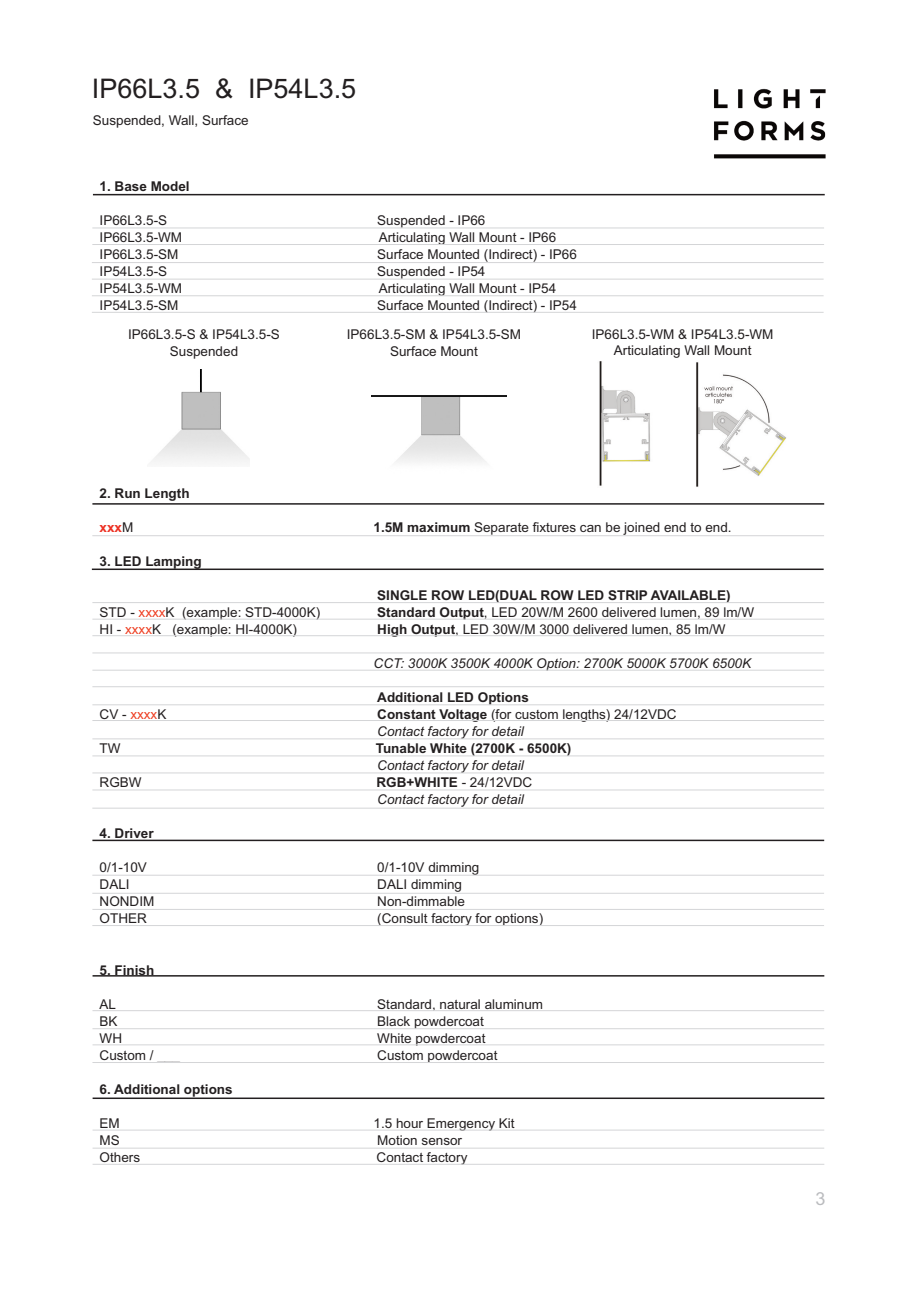
<style>
.page{position:relative;width:919px;height:1289px;background:#fff}
.page>*{position:absolute;margin:0;border:0;box-sizing:border-box;transform-origin:0 0}
.t1{font:27px "Arial";color:#231f20}
.t2{font:18px "Arial";color:#babbbe}
.t3{font:13.5px/16.2px "Arial";color:#231f20;text-align:center}
.t4{font:700 13.5px "Arial";color:#231f20}
.t5{font:italic 13.5px/17px "Arial";color:#231f20}
.t6{font:700 13.5px "Arial";color:#ed3225}
.s1{font-weight:400;color:#231f20}
.s2{font-weight:700}
.s3{color:#ee4125}
.s4{font-style:italic}
.s5{font-weight:700;font-style:normal}
.s6{font-style:normal}
</style>
<div class="page">
<img style="left:714px;top:88px;width:112px;height:71px">
<img style="left:372px;top:395px;width:134px;height:67px">
<img style="left:151px;top:370px;width:98px;height:92px">
<img style="left:599px;top:361px;width:187px;height:126px">
<hr style="left:92px;top:602px;width:732px;height:1px;background:#d4d5d7">
<hr style="left:92px;top:568px;width:731px;height:2px;background:#231f20">
<hr style="left:92px;top:619px;width:732px;height:1px;background:#d4d5d7">
<hr style="left:92px;top:635px;width:732px;height:1px;background:#d4d5d7">
<hr style="left:92px;top:652px;width:732px;height:1px;background:#d4d5d7">
<hr style="left:92px;top:670px;width:732px;height:1px;background:#d4d5d7">
<hr style="left:92px;top:686px;width:732px;height:1px;background:#d4d5d7">
<hr style="left:92px;top:704px;width:732px;height:1px;background:#d4d5d7">
<hr style="left:92px;top:720px;width:732px;height:1px;background:#d4d5d7">
<hr style="left:92px;top:738px;width:732px;height:1px;background:#d4d5d7">
<hr style="left:92px;top:755px;width:732px;height:1px;background:#d4d5d7">
<hr style="left:92px;top:772px;width:732px;height:1px;background:#d4d5d7">
<hr style="left:92px;top:789px;width:732px;height:1px;background:#d4d5d7">
<hr style="left:92px;top:875px;width:732px;height:1px;background:#d4d5d7">
<hr style="left:92px;top:839px;width:732px;height:2px;background:#231f20">
<hr style="left:92px;top:893px;width:732px;height:1px;background:#d4d5d7">
<hr style="left:92px;top:909px;width:732px;height:1px;background:#d4d5d7">
<hr style="left:92px;top:925px;width:732px;height:1px;background:#d4d5d7">
<hr style="left:92px;top:535px;width:732px;height:1px;background:#d4d5d7">
<hr style="left:92px;top:503px;width:732px;height:1px;background:#231f20">
<hr style="left:92px;top:228px;width:732px;height:1px;background:#d4d5d7">
<hr style="left:93px;top:194px;width:731px;height:1px;background:#231f20">
<hr style="left:92px;top:244px;width:732px;height:1px;background:#d4d5d7">
<hr style="left:92px;top:1010px;width:732px;height:1px;background:#d4d5d7">
<hr style="left:92px;top:975px;width:732px;height:1px;background:#231f20">
<hr style="left:92px;top:1028px;width:732px;height:1px;background:#d4d5d7">
<hr style="left:92px;top:1044px;width:732px;height:1px;background:#d4d5d7">
<hr style="left:92px;top:1062px;width:732px;height:1px;background:#d4d5d7">
<hr style="left:92px;top:1129px;width:732px;height:1px;background:#d4d5d7">
<hr style="left:93px;top:1097px;width:731px;height:1px;background:#231f20">
<hr style="left:92px;top:1147px;width:732px;height:1px;background:#d4d5d7">
<hr style="left:93px;top:1163px;width:731px;height:1px;background:#d4d5d7">
<hr style="left:92px;top:262px;width:731px;height:1px;background:#d4d5d7">
<hr style="left:92px;top:279px;width:731px;height:1px;background:#d4d5d7">
<hr style="left:92px;top:295px;width:731px;height:1px;background:#d4d5d7">
<hr style="left:92px;top:312px;width:731px;height:1px;background:#d4d5d7">
<hr style="left:92px;top:807px;width:732px;height:1px;background:#d4d5d7">
<h1 class="t1" style="left:92px;top:73px;width:266px">IP66L3.5 &amp; IP54L3.5</h1>
<p class="t3" style="left:93px;top:112px;width:157px">Suspended, Wall, Surface</p>
<p class="t4" style="left:100px;top:178px;width:92px">1. Base Model</p>
<p class="t3" style="left:100px;top:212px;width:69px">IP66L3.5-S</p>
<p class="t3" style="left:377px;top:212px;width:110px">Suspended - IP66</p>
<p class="t3" style="left:100px;top:229px;width:84px">IP66L3.5-WM</p>
<p class="t3" style="left:379px;top:229px;width:179px">Articulating Wall Mount - IP66</p>
<p class="t3" style="left:100px;top:246px;width:80px">IP66L3.5-SM</p>
<p class="t3" style="left:377px;top:246px;width:201px">Surface Mounted (Indirect) - IP66</p>
<p class="t3" style="left:100px;top:263px;width:69px">IP54L3.5-S</p>
<p class="t3" style="left:377px;top:263px;width:110px">Suspended - IP54</p>
<p class="t3" style="left:100px;top:280px;width:84px">IP54L3.5-WM</p>
<p class="t3" style="left:379px;top:280px;width:179px">Articulating Wall Mount - IP54</p>
<p class="t3" style="left:100px;top:297px;width:80px">IP54L3.5-SM</p>
<p class="t3" style="left:377px;top:297px;width:201px">Surface Mounted (Indirect) - IP54</p>
<p class="t3" style="left:128px;top:326px;width:153px">IP66L3.5-S &amp; IP54L3.5-S<br>Suspended</p>
<p class="t3" style="left:347px;top:326px;width:176px">IP66L3.5-SM &amp; IP54L3.5-SM<br>Surface Mount</p>
<p class="t3" style="left:592px;top:326px;width:183px">IP66L3.5-WM &amp; IP54L3.5-WM<br>Articulating Wall Mount</p>
<p class="t4" style="left:100px;top:485px;width:91px">2. Run Length</p>
<p class="t6" style="left:100px;top:519px;width:35px">xxx<span class="s1">M</span></p>
<p class="t3" style="left:373px;top:519px;width:359px"><span class="s2">1.5M maximum</span> Separate fixtures can be joined end to end.</p>
<p class="t4" style="left:100px;top:553px;width:104px">3. LED Lamping</p>
<p class="t4" style="left:377px;top:587px;width:355px">SINGLE ROW LED(DUAL ROW LED STRIP AVAILABLE)</p>
<p class="t3" style="left:100px;top:604px;width:222px">STD - <span class="s3">xxxx</span>K (example: STD-4000K)</p>
<p class="t3" style="left:377px;top:604px;width:378px"><span class="s2">Standard Output</span>, LED 20W/M 2600 delivered lumen, 89 lm/W</p>
<p class="t3" style="left:100px;top:621px;width:199px">HI - <span class="s3">xxxx</span>K (example: HI-4000K)</p>
<p class="t3" style="left:377px;top:621px;width:350px"><span class="s2">High Output</span>, LED 30W/M 3000 delivered lumen, 85 lm/W</p>
<p class="t5" style="left:373px;top:654px;width:379px">CCT: 3000K 3500K 4000K Option: 2700K 5000K 5700K 6500K</p>
<p class="t4" style="left:377px;top:689px;width:153px">Additional LED Options</p>
<p class="t3" style="left:100px;top:706px;width:68px">CV - <span class="s3">xxxx</span>K</p>
<p class="t3" style="left:377px;top:706px;width:301px;line-height:17px;text-align:left"><span class="s2">Constant Voltage</span> (for custom lengths) 24/12VDC<br><span class="s4">Contact factory for detail</span></p>
<p class="t3" style="left:100px;top:740px;width:22px">TW</p>
<p class="t4" style="left:376px;top:740px;width:197px">Tunable White (2700K - 6500K)</p>
<p class="t5" style="left:377px;top:757px;width:148px">Contact factory for detail</p>
<p class="t3" style="left:100px;top:774px;width:43px">RGBW</p>
<p class="t5" style="left:376px;top:774px;width:157px"><span class="s5">RGB+WHITE</span> <span class="s6">- 24/12VDC<br></span>Contact factory for detail</p>
<p class="t4" style="left:100px;top:825px;width:56px">4. Driver</p>
<p class="t3" style="left:100px;top:859px;width:49px">0/1-10V</p>
<p class="t3" style="left:377px;top:859px;width:104px">0/1-10V dimming</p>
<p class="t3" style="left:100px;top:876px;width:32px">DALI</p>
<p class="t3" style="left:377px;top:876px;width:86px">DALI dimming</p>
<p class="t3" style="left:100px;top:893px;width:56px">NONDIM</p>
<p class="t3" style="left:377px;top:893px;width:89px">Non-dimmable</p>
<p class="t3" style="left:100px;top:910px;width:49px">OTHER</p>
<p class="t3" style="left:377px;top:910px;width:167px">(Consult factory for options)</p>
<p class="t4" style="left:100px;top:961px;width:56px">5. Finish</p>
<p class="t3" style="left:100px;top:995px;width:18px">AL</p>
<p class="t3" style="left:377px;top:995px;width:167px">Standard, natural aluminum</p>
<p class="t3" style="left:100px;top:1012px;width:20px">BK</p>
<p class="t3" style="left:377px;top:1012px;width:108px">Black powdercoat</p>
<p class="t3" style="left:100px;top:1029px;width:24px">WH</p>
<p class="t3" style="left:377px;top:1029px;width:110px">White powdercoat</p>
<p class="t3" style="left:100px;top:1046px;width:82px">Custom / ___</p>
<p class="t3" style="left:377px;top:1046px;width:122px">Custom powdercoat</p>
<p class="t4" style="left:100px;top:1081px;width:134px">6. Additional options</p>
<p class="t3" style="left:100px;top:1114px;width:22px">EM</p>
<p class="t3" style="left:373px;top:1114px;width:143px">1.5 hour Emergency Kit</p>
<p class="t3" style="left:100px;top:1132px;width:22px">MS</p>
<p class="t3" style="left:377px;top:1132px;width:86px">Motion sensor</p>
<p class="t3" style="left:100px;top:1149px;width:42px">Others</p>
<p class="t3" style="left:376px;top:1149px;width:92px">Contact factory</p>
<h2 class="t2" style="left:815px;top:1188px;width:12px">3</h2>
</div>
